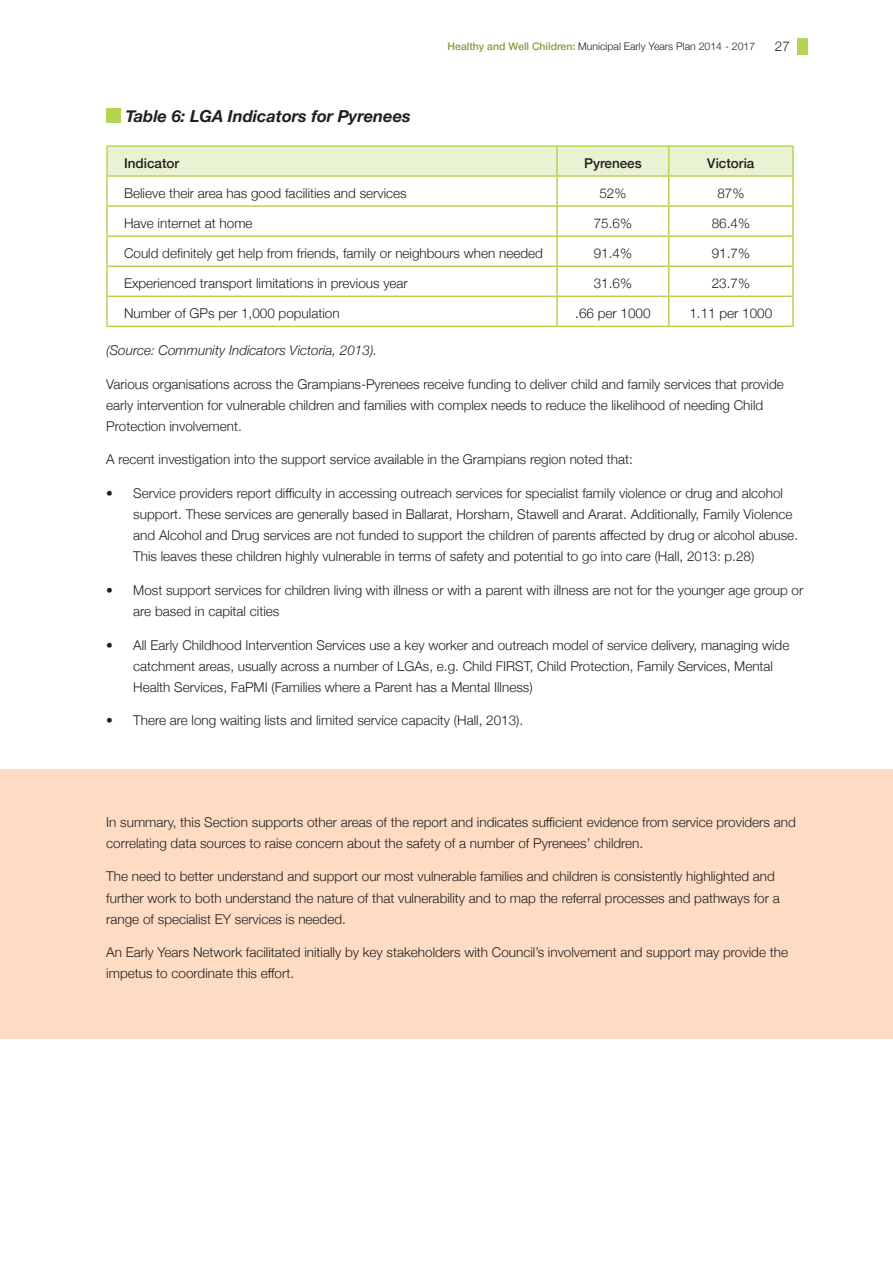
<style>
.page{position:relative;width:893px;height:1263px;background:#fff}
.page>*{position:absolute;margin:0;border:0;box-sizing:border-box;transform-origin:0 0}
.t1{font:italic 700 16.5px "Helvetica Neue";color:#231f20}
.Body{font:300 13.5px/21px "Helvetica Neue";color:#231f20}
.Body-2{font:italic 300 13.5px "Helvetica Neue";color:#231f20}
.Body-3{font:500 13.5px "Helvetica Neue";color:#231f20}
.t2{font:300 10.5px "Helvetica Neue";color:#231f20}
.s1{font-weight:500;color:#859f3d}
</style>
<div class="page">
<div style="left:797px;top:38px;width:11px;height:17px;background:#b5d453"></div>
<div style="left:0;top:770px;width:893px;height:269px;background:#fddcc3"></div>
<div style="left:106px;top:108px;width:15px;height:14px;background:#b5d453"></div>
<hr style="left:106px;top:145px;width:451px;height:2px;background:#b5d453">
<hr style="left:106px;top:147px;width:2px;height:28px;background:#b5d453">
<hr style="left:557px;top:145px;width:112px;height:2px;background:#b5d453">
<hr style="left:669px;top:145px;width:125px;height:2px;background:#b5d453">
<hr style="left:792px;top:147px;width:2px;height:28px;background:#b5d453">
<hr style="left:106px;top:175px;width:451px;height:2px;background:#b5d453">
<hr style="left:106px;top:177px;width:2px;height:28px;background:#b5d453">
<hr style="left:669px;top:175px;width:125px;height:2px;background:#b5d453">
<hr style="left:792px;top:177px;width:2px;height:28px;background:#b5d453">
<hr style="left:106px;top:205px;width:451px;height:2px;background:#b5d453">
<hr style="left:106px;top:207px;width:2px;height:28px;background:#b5d453">
<hr style="left:669px;top:205px;width:125px;height:2px;background:#b5d453">
<hr style="left:792px;top:207px;width:2px;height:28px;background:#b5d453">
<hr style="left:106px;top:235px;width:451px;height:2px;background:#b5d453">
<hr style="left:106px;top:237px;width:2px;height:28px;background:#b5d453">
<hr style="left:669px;top:235px;width:125px;height:2px;background:#b5d453">
<hr style="left:792px;top:237px;width:2px;height:28px;background:#b5d453">
<hr style="left:106px;top:265px;width:451px;height:2px;background:#b5d453">
<hr style="left:106px;top:267px;width:2px;height:29px;background:#b5d453">
<hr style="left:669px;top:265px;width:125px;height:2px;background:#b5d453">
<hr style="left:792px;top:267px;width:2px;height:29px;background:#b5d453">
<hr style="left:106px;top:296px;width:451px;height:1px;background:#b5d453">
<hr style="left:106px;top:297px;width:2px;height:29px;background:#b5d453">
<hr style="left:669px;top:296px;width:125px;height:1px;background:#b5d453">
<svg style="left:107px;top:146px;width:686px;height:180px"></svg>
<hr style="left:792px;top:297px;width:2px;height:29px;background:#b5d453">
<hr style="left:106px;top:326px;width:451px;height:1px;background:#b5d453">
<hr style="left:557px;top:326px;width:112px;height:1px;background:#b5d453">
<hr style="left:669px;top:326px;width:125px;height:1px;background:#b5d453">
<p class="t2" style="left:448px;top:38px;width:309px"><span class="s1">Healthy and Well Children:</span> Municipal Early Years Plan 2014 - 2017</p>
<p class="Body" style="left:775px;top:35px;width:17px">27</p>
<h4 class="t1" style="left:126px;top:104px;width:287px">Table 6: LGA Indicators for Pyrenees</h4>
<p class="Body-3" style="left:124px;top:152px;width:57px">Indicator</p>
<p class="Body-3" style="left:584px;top:152px;width:59px">Pyrenees</p>
<p class="Body-3" style="left:707px;top:152px;width:49px">Victoria</p>
<p class="Body" style="left:124px;top:181px;width:284px">Believe their area has good facilities and services</p>
<p class="Body" style="left:599px;top:181px;width:29px">52%</p>
<p class="Body" style="left:717px;top:181px;width:29px">87%</p>
<p class="Body" style="left:124px;top:212px;width:130px">Have internet at home</p>
<p class="Body" style="left:594px;top:212px;width:40px">75.6%</p>
<p class="Body" style="left:712px;top:212px;width:40px">86.4%</p>
<p class="Body" style="left:124px;top:242px;width:420px">Could definitely get help from friends, family or neighbours when needed</p>
<p class="Body" style="left:594px;top:242px;width:40px">91.4%</p>
<p class="Body" style="left:712px;top:242px;width:40px">91.7%</p>
<p class="Body" style="left:124px;top:272px;width:285px">Experienced transport limitations in previous year</p>
<p class="Body" style="left:594px;top:272px;width:40px">31.6%</p>
<p class="Body" style="left:712px;top:272px;width:40px">23.7%</p>
<p class="Body" style="left:124px;top:302px;width:217px">Number of GPs per 1,000 population</p>
<p class="Body" style="left:575px;top:302px;width:77px">.66 per 1000</p>
<p class="Body" style="left:689px;top:302px;width:84px">1.11 per 1000</p>
<p class="Body-2" style="left:106px;top:339px;width:272px">(Source: Community Indicators Victoria, 2013).</p>
<p class="Body" style="left:106px;top:373px;width:679px">Various organisations across the Grampians-Pyrenees receive funding to deliver child and family services that provide early intervention for vulnerable children and families with complex needs to reduce the likelihood of needing Child<br>Protection involvement.</p>
<p class="Body" style="left:106px;top:448px;width:528px">A recent investigation into the support service available in the Grampians region noted that:</p>
<p class="Body" style="left:133px;top:482px;width:666px;text-indent:-27px">• Service providers report difficulty in accessing outreach services for specialist family violence or drug and alcohol support. These services are generally based in Ballarat, Horsham, Stawell and Ararat. Additionally, Family Violence and Alcohol and Drug services are not funded to support the children of parents affected by drug or alcohol abuse.<br>This leaves these children highly vulnerable in terms of safety and potential to go into care (Hall, 2013: p.28)</p>
<p class="Body" style="left:133px;top:579px;width:672px;text-indent:-27px">• Most support services for children living with illness or with a parent with illness are not for the younger age group or are based in capital cities</p>
<p class="Body" style="left:133px;top:634px;width:657px;text-indent:-27px">• All Early Childhood Intervention Services use a key worker and outreach model of service delivery, managing wide catchment areas, usually across a number of LGAs, e.g. Child FIRST, Child Protection, Family Services, Mental<br>Health Services, FaPMI (Families where a Parent has a Mental Illness)</p>
<p class="Body" style="left:106px;top:709px;width:418px">• There are long waiting lists and limited service capacity (Hall, 2013).</p>
<p class="Body" style="left:106px;top:811px;width:691px">In summary, this Section supports other areas of the report and indicates sufficient evidence from service providers and correlating data sources to raise concern about the safety of a number of Pyrenees’ children.</p>
<p class="Body" style="left:106px;top:865px;width:675px">The need to better understand and support our most vulnerable families and children is consistently highlighted and further work to both understand the nature of that vulnerability and to map the referral processes and pathways for a range of specialist EY services is needed.</p>
<p class="Body" style="left:106px;top:941px;width:683px">An Early Years Network facilitated initially by key stakeholders with Council’s involvement and support may provide the impetus to coordinate this effort.</p>
</div>
